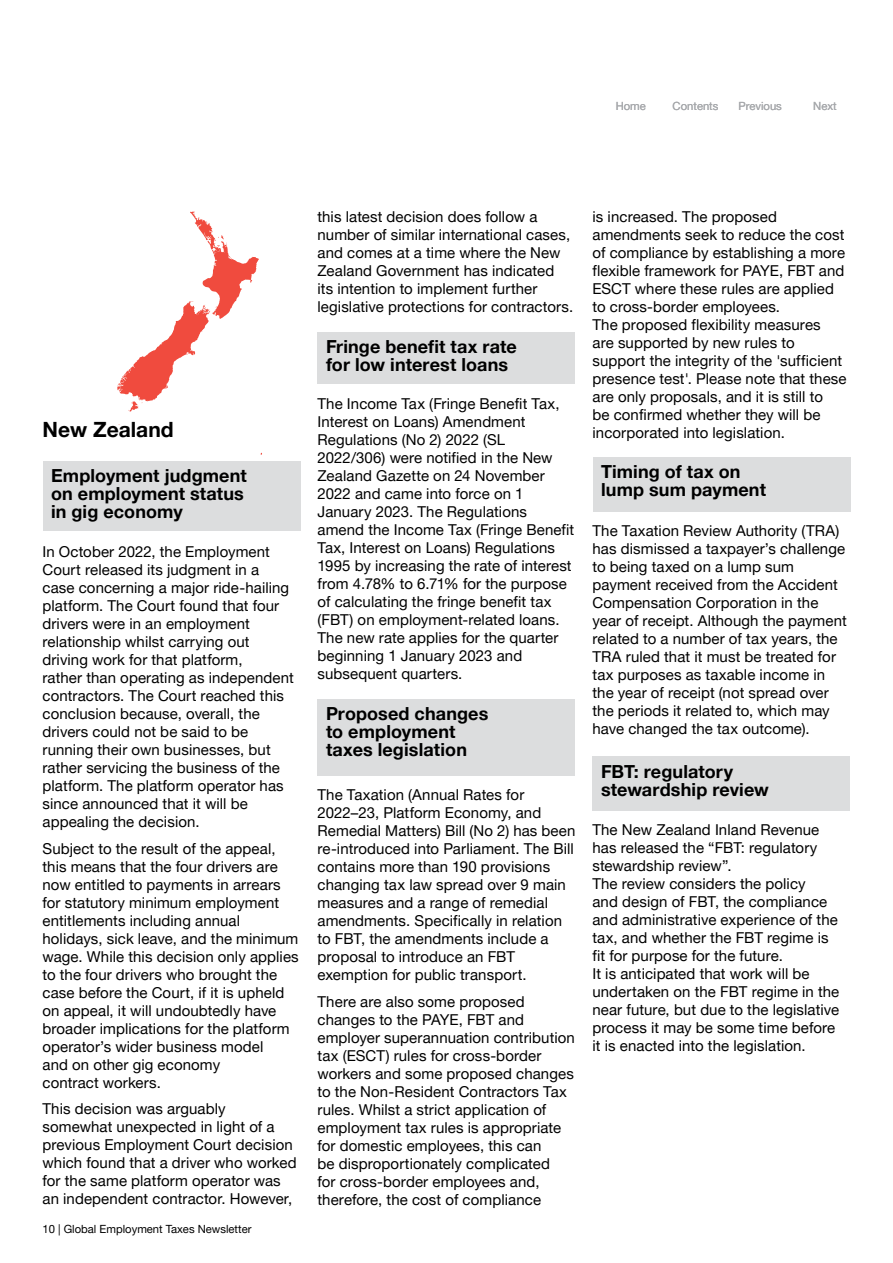
<style>
.page{position:relative;width:893px;height:1263px;background:#fff}
.page>*{position:absolute;margin:0;border:0;box-sizing:border-box;transform-origin:0 0}
.t1{font:700 21px "Helvetica Neue LT Pro";color:#000}
.t2{font:700 18px/18px "Helvetica Neue LT Pro";letter-spacing:.005em;color:#000}
.t3{font:15px/18px "Helvetica Neue LT Pro";letter-spacing:.005em;color:#000}
.t4{font:11.25px "Helvetica Neue LT Pro";color:#000}
.t5{font:11.25px "Helvetica Neue LT Pro";color:#a7a9ac}
</style>
<div class="page">
<svg style="left:117px;top:211px;width:142px;height:201px"></svg>
<div style="left:43px;top:461px;width:257px;height:69px;background:#dcddde"></div>
<div style="left:317px;top:332px;width:258px;height:52px;background:#dcddde"></div>
<div style="left:317px;top:699px;width:258px;height:76px;background:#dcddde"></div>
<div style="left:593px;top:457px;width:257px;height:54px;background:#dcddde"></div>
<div style="left:592px;top:756px;width:258px;height:54px;background:#dcddde"></div>
<p class="t5" style="left:616px;top:100px;width:32px">Home</p>
<p class="t5" style="left:673px;top:100px;width:47px">Contents</p>
<p class="t5" style="left:739px;top:100px;width:45px">Previous</p>
<p class="t5" style="left:813px;top:100px;width:25px">Next</p>
<h1 class="t1" style="left:43px;top:416px;width:133px">New Zealand</h1>
<p class="t2" style="left:51px;top:466px;width:197px">Employment judgment on employment status in gig economy</p>
<p class="t3" style="left:43px;top:542px;width:253px">In October 2022, the Employment Court released its judgment in a case concerning a major ride-hailing platform. The Court found that four drivers were in an employment relationship whilst carrying out driving work for that platform,<br>rather than operating as independent contractors. The Court reached this conclusion because, overall, the drivers could not be said to be running their own businesses, but rather servicing the business of the platform. The platform operator has since announced that it will be appealing the decision.</p>
<p class="t3" style="left:43px;top:839px;width:258px">Subject to the result of the appeal, this means that the four drivers are now entitled to payments in arrears for statutory minimum employment entitlements including annual holidays, sick leave, and the minimum wage. While this decision only applies to the four drivers who brought the case before the Court, if it is upheld on appeal, it will undoubtedly have broader implications for the platform operator’s wider business model<br>and on other gig economy<br>contract workers.</p>
<p class="t3" style="left:43px;top:1099px;width:256px">This decision was arguably somewhat unexpected in light of a previous Employment Court decision which found that a driver who worked for the same platform operator was an independent contractor. However,</p>
<p class="t4" style="left:43px;top:1222px;width:210px">10 | Global Employment Taxes Newsletter</p>
<p class="t3" style="left:317px;top:207px;width:257px">this latest decision does follow a number of similar international cases, and comes at a time where the New Zealand Government has indicated its intention to implement further legislative protections for contractors.</p>
<p class="t2" style="left:326px;top:338px;width:192px">Fringe benefit tax rate for low interest loans</p>
<p class="t3" style="left:317px;top:394px;width:258px">The Income Tax (Fringe Benefit Tax,<br>Interest on Loans) Amendment<br>Regulations (No 2) 2022 (SL<br>2022/306) were notified in the New<br>Zealand Gazette on 24 November<br>2022 and came into force on 1<br>January 2023. The Regulations amend the Income Tax (Fringe Benefit<br>Tax, Interest on Loans) Regulations<br>1995 by increasing the rate of interest from 4.78% to 6.71% for the purpose of calculating the fringe benefit tax (FBT) on employment-related loans.<br>The new rate applies for the quarter beginning 1 January 2023 and subsequent quarters.</p>
<p class="t2" style="left:326px;top:704px;width:164px">Proposed changes to employment taxes legislation</p>
<p class="t3" style="left:317px;top:786px;width:259px">The Taxation (Annual Rates for 2022–23, Platform Economy, and Remedial Matters) Bill (No 2) has been re-introduced into Parliament. The Bill contains more than 190 provisions changing tax law spread over 9 main measures and a range of remedial amendments. Specifically in relation to FBT, the amendments include a proposal to introduce an FBT exemption for public transport.</p>
<p class="t3" style="left:317px;top:992px;width:259px">There are also some proposed changes to the PAYE, FBT and employer superannuation contribution tax (ESCT) rules for cross-border workers and some proposed changes to the Non-Resident Contractors Tax rules. Whilst a strict application of employment tax rules is appropriate for domestic employees, this can<br>be disproportionately complicated<br>for cross-border employees and, therefore, the cost of compliance</p>
<p class="t3" style="left:592px;top:207px;width:256px">is increased. The proposed amendments seek to reduce the cost of compliance by establishing a more flexible framework for PAYE, FBT and ESCT where these rules are applied to cross-border employees.<br>The proposed flexibility measures<br>are supported by new rules to support the integrity of the 'sufficient presence test'. Please note that these are only proposals, and it is still to<br>be confirmed whether they will be incorporated into legislation.</p>
<p class="t2" style="left:601px;top:463px;width:166px">Timing of tax on lump sum payment</p>
<p class="t3" style="left:592px;top:521px;width:256px">The Taxation Review Authority (TRA) has dismissed a taxpayer’s challenge to being taxed on a lump sum payment received from the Accident Compensation Corporation in the year of receipt. Although the payment related to a number of tax years, the TRA ruled that it must be treated for tax purposes as taxable income in the year of receipt (not spread over the periods it related to, which may have changed the tax outcome).</p>
<p class="t2" style="left:601px;top:762px;width:169px">FBT: regulatory stewardship review</p>
<p class="t3" style="left:592px;top:820px;width:248px">The New Zealand Inland Revenue has released the “FBT: regulatory stewardship review”.<br>The review considers the policy<br>and design of FBT, the compliance and administrative experience of the tax, and whether the FBT regime is fit for purpose for the future.<br>It is anticipated that work will be undertaken on the FBT regime in the near future, but due to the legislative process it may be some time before it is enacted into the legislation.</p>
</div>
